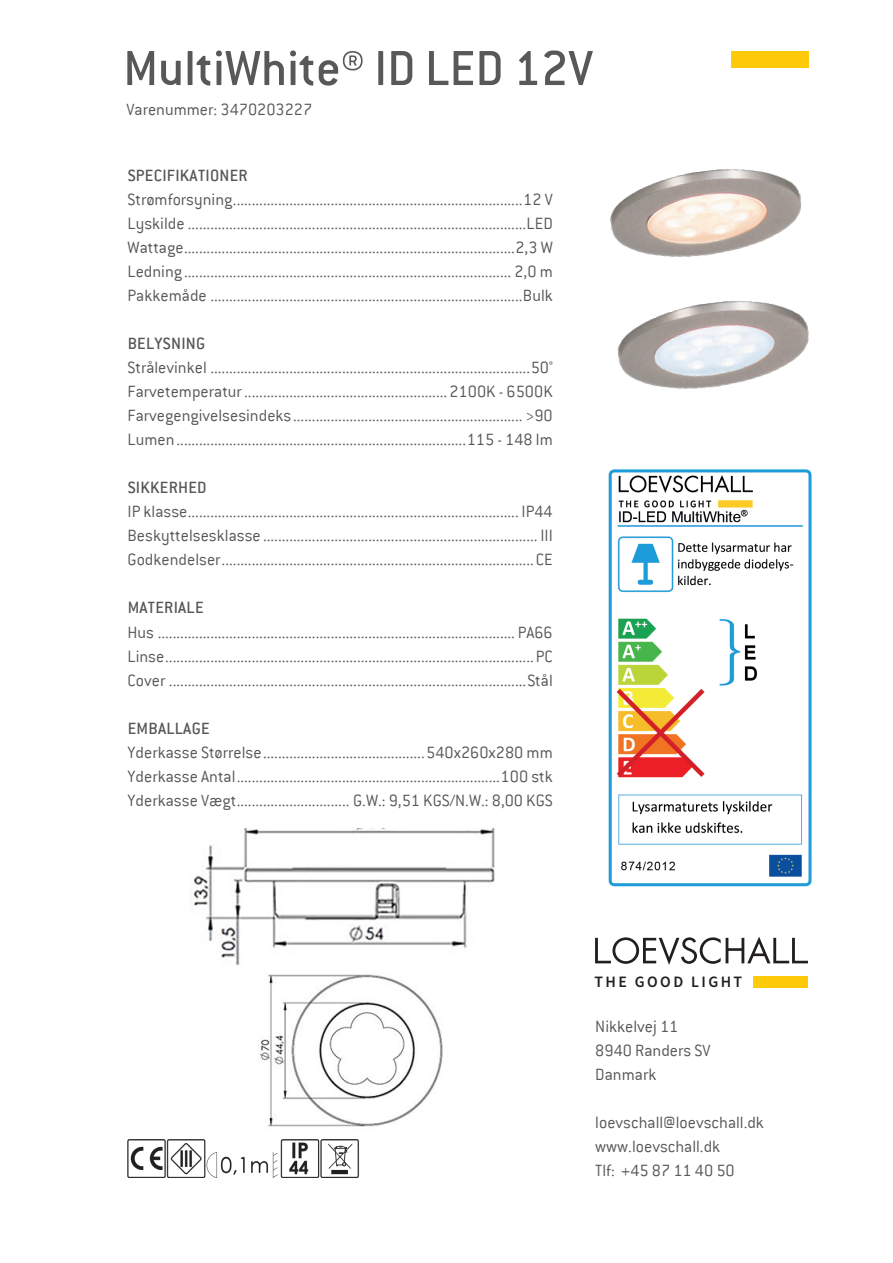
<style>
.page{position:relative;width:893px;height:1263px;background:#fff}
.page>*{position:absolute;margin:0;border:0;box-sizing:border-box;transform-origin:0 0}
.t1{font:500 54px "Conduit ITC";color:#57585a}
.t2{font:300 18px "Conduit ITC";color:#57585a}
.t3{font:500 18px "Conduit ITC";letter-spacing:.015em;color:#57585a}
.t4{font:600 15.9px "Source Sans Pro";letter-spacing:.15em;color:#231f20}
</style>
<div class="page">
<svg style="left:595px;top:936px;width:213px;height:29px"></svg>
<div style="left:753px;top:976px;width:55px;height:12px;background:#feca0a"></div>
<div style="left:731px;top:51px;width:78px;height:16px;background:#feca0a"></div>
<img style="left:128px;top:1140px;width:231px;height:38px">
<img style="left:189px;top:828px;width:306px;height:138px">
<img style="left:258px;top:974px;width:185px;height:153px">
<img style="left:608px;top:469px;width:204px;height:418px">
<img style="left:610px;top:169px;width:192px;height:88px">
<img style="left:617px;top:301px;width:192px;height:88px">
<p class="t1" style="left:123px;top:38px;width:471px">MultiWhite® ID LED 12V</p>
<p class="t2" style="left:126px;top:100px;width:187px">Varenummer: 3470203227</p>
<p class="t3" style="left:128px;top:166px;width:122px">SPECIFIKATIONER</p>
<p class="t2" style="left:128px;top:190px;width:427px">Strømforsyning.............................................................................12 V</p>
<p class="t2" style="left:128px;top:214px;width:427px">Lyskilde ..........................................................................................LED</p>
<p class="t2" style="left:128px;top:238px;width:427px">Wattage........................................................................................2,3 W</p>
<p class="t2" style="left:128px;top:262px;width:427px">Ledning....................................................................................... 2,0 m</p>
<p class="t2" style="left:128px;top:286px;width:427px">Pakkemåde ...................................................................................Bulk</p>
<p class="t3" style="left:128px;top:334px;width:79px">BELYSNING</p>
<p class="t2" style="left:128px;top:358px;width:427px">Strålevinkel .....................................................................................50°</p>
<p class="t2" style="left:128px;top:382px;width:427px">Farvetemperatur......................................................2100K - 6500K</p>
<p class="t2" style="left:128px;top:406px;width:427px">Farvegengivelsesindeks............................................................. &gt;90</p>
<p class="t2" style="left:128px;top:430px;width:427px">Lumen.............................................................................115 - 148 lm</p>
<p class="t3" style="left:128px;top:478px;width:81px">SIKKERHED</p>
<p class="t2" style="left:128px;top:502px;width:427px">IP klasse........................................................................................ IP44</p>
<p class="t2" style="left:128px;top:526px;width:427px">Beskyttelsesklasse ......................................................................... III</p>
<p class="t2" style="left:128px;top:550px;width:427px">Godkendelser...................................................................................CE</p>
<p class="t3" style="left:128px;top:598px;width:78px">MATERIALE</p>
<p class="t2" style="left:128px;top:622px;width:427px">Hus ............................................................................................... PA66</p>
<p class="t2" style="left:128px;top:646px;width:427px">Linse..................................................................................................PC</p>
<p class="t2" style="left:128px;top:670px;width:427px">Cover ...............................................................................................Stål</p>
<p class="t3" style="left:128px;top:718px;width:84px">EMBALLAGE</p>
<p class="t2" style="left:128px;top:742px;width:427px">Yderkasse Størrelse...........................................540x260x280 mm</p>
<p class="t2" style="left:128px;top:766px;width:427px">Yderkasse Antal......................................................................100 stk</p>
<p class="t2" style="left:128px;top:790px;width:427px">Yderkasse Vægt.............................. G.W.: 9,51 KGS/N.W.: 8,00 KGS</p>
<p class="t4" style="left:595px;top:972px;width:149px">THE GOOD LIGHT</p>
<p class="t2" style="left:595px;top:1016px;width:85px">Nikkelvej 11</p>
<p class="t2" style="left:595px;top:1040px;width:117px">8940 Randers SV</p>
<p class="t2" style="left:595px;top:1064px;width:63px">Danmark</p>
<p class="t2" style="left:595px;top:1112px;width:170px">loevschall@loevschall.dk</p>
<p class="t2" style="left:595px;top:1136px;width:126px">www.loevschall.dk</p>
<p class="t2" style="left:595px;top:1160px;width:141px">Tlf: +45 87 11 40 50</p>
</div>
